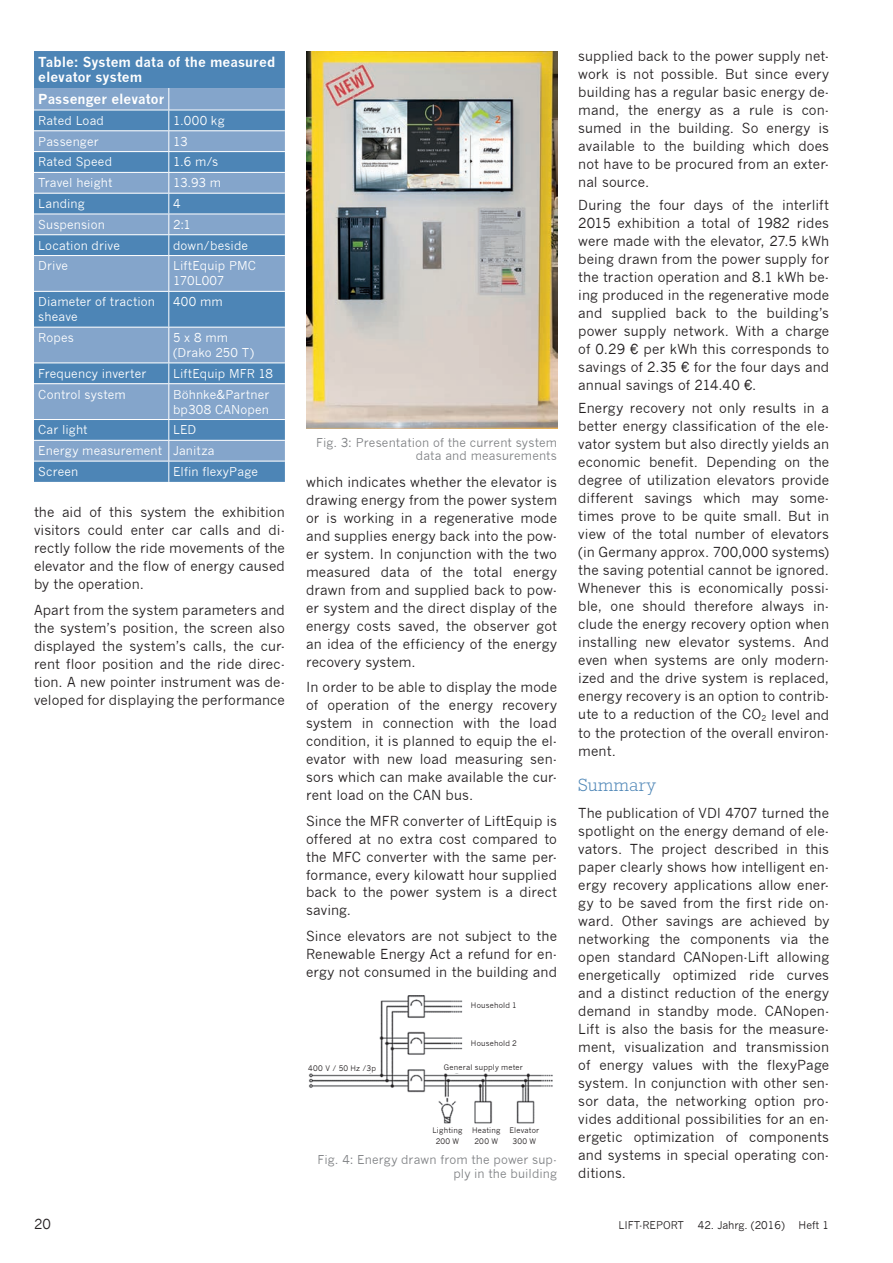
<style>
.page{position:relative;width:893px;height:1263px;background:#fff}
.page>*{position:absolute;margin:0;border:0;box-sizing:border-box;transform-origin:0 0}
.t1{font:300 18px "Rockwell";letter-spacing:.025em;color:#4d85b6}
.t2{font:13.5px/18px "News Gothic";letter-spacing:.005em;color:#231f20;text-align:justify}
.t3{font:700 13.5px/15px "News Gothic";letter-spacing:.005em;color:#fff}
.t4{font:12px/15px "News Gothic";letter-spacing:.01em;color:#fff}
.t5{font:12px/13.5px "News Gothic";letter-spacing:.01em;color:#808285;text-align:right}
.t6{font:10.5px "News Gothic";color:#231f20}
.t7{font:7.5px/10.5px "News Gothic";letter-spacing:.025em;color:#231f20;text-align:center}
</style>
<div class="page">
<img style="left:306px;top:51px;width:251px;height:378px">
<img style="left:308px;top:995px;width:245px;height:129px">
<div style="left:306px;top:1061px;width:71px;height:12px;background:#fff"></div>
<div style="left:441px;top:1062px;width:86px;height:11px;background:#fff"></div>
<div style="left:469px;top:1000px;width:52px;height:49px;background:#fff"></div>
<div style="left:34px;top:51px;width:251px;height:431px;background:#4d85b6"></div>
<svg style="left:34px;top:88px;width:251px;height:373px;background:#6e98c2"></svg>
<hr style="left:34px;top:110px;width:135px;height:1px;background:#fff">
<hr style="left:169px;top:110px;width:116px;height:1px;background:#fff">
<hr style="left:34px;top:130px;width:135px;height:1px;background:#fff">
<hr style="left:169px;top:130px;width:116px;height:1px;background:#fff">
<hr style="left:34px;top:151px;width:135px;height:1px;background:#fff">
<hr style="left:169px;top:151px;width:116px;height:1px;background:#fff">
<hr style="left:34px;top:172px;width:135px;height:1px;background:#fff">
<hr style="left:169px;top:172px;width:116px;height:1px;background:#fff">
<hr style="left:34px;top:193px;width:135px;height:1px;background:#fff">
<hr style="left:169px;top:193px;width:116px;height:1px;background:#fff">
<hr style="left:34px;top:214px;width:135px;height:1px;background:#fff">
<hr style="left:169px;top:214px;width:116px;height:1px;background:#fff">
<hr style="left:34px;top:234px;width:135px;height:1px;background:#fff">
<hr style="left:169px;top:234px;width:116px;height:1px;background:#fff">
<svg style="left:168px;top:88px;width:1px;height:167px"></svg>
<hr style="left:34px;top:255px;width:135px;height:1px;background:#fff">
<hr style="left:169px;top:255px;width:116px;height:1px;background:#fff">
<hr style="left:168px;top:256px;width:1px;height:35px;background:#fff">
<hr style="left:34px;top:291px;width:135px;height:1px;background:#fff">
<hr style="left:169px;top:291px;width:116px;height:1px;background:#fff">
<hr style="left:168px;top:292px;width:1px;height:35px;background:#fff">
<hr style="left:34px;top:327px;width:135px;height:1px;background:#fff">
<hr style="left:169px;top:327px;width:116px;height:1px;background:#fff">
<hr style="left:168px;top:327px;width:1px;height:36px;background:#fff">
<hr style="left:34px;top:363px;width:135px;height:1px;background:#fff">
<hr style="left:169px;top:363px;width:116px;height:1px;background:#fff">
<svg style="left:168px;top:363px;width:1px;height:20px"></svg>
<hr style="left:34px;top:383px;width:135px;height:1px;background:#fff">
<hr style="left:169px;top:383px;width:116px;height:1px;background:#fff">
<hr style="left:168px;top:384px;width:1px;height:35px;background:#fff">
<hr style="left:34px;top:419px;width:135px;height:1px;background:#fff">
<hr style="left:169px;top:419px;width:116px;height:1px;background:#fff">
<hr style="left:34px;top:440px;width:135px;height:1px;background:#fff">
<hr style="left:169px;top:440px;width:116px;height:1px;background:#fff">
<hr style="left:34px;top:461px;width:135px;height:1px;background:#fff">
<hr style="left:169px;top:461px;width:116px;height:1px;background:#fff">
<svg style="left:168px;top:420px;width:1px;height:62px"></svg>
<p class="t3" style="left:38px;top:54px;width:239px">Table: System data of the measured elevator system</p>
<p class="t3" style="left:38px;top:91px;width:128px">Passenger elevator</p>
<p class="t4" style="left:38px;top:113px;width:67px">Rated Load</p>
<p class="t4" style="left:173px;top:113px;width:53px">1.000 kg</p>
<p class="t4" style="left:38px;top:134px;width:62px">Passenger</p>
<p class="t4" style="left:173px;top:134px;width:16px">13</p>
<p class="t4" style="left:38px;top:155px;width:75px">Rated Speed</p>
<p class="t4" style="left:173px;top:155px;width:47px">1.6 m/s</p>
<p class="t4" style="left:38px;top:175px;width:76px">Travel height</p>
<p class="t4" style="left:173px;top:175px;width:50px">13.93 m</p>
<p class="t4" style="left:38px;top:196px;width:48px">Landing</p>
<p class="t4" style="left:173px;top:196px;width:9px">4</p>
<p class="t4" style="left:38px;top:217px;width:68px">Suspension</p>
<p class="t4" style="left:173px;top:217px;width:20px">2:1</p>
<p class="t4" style="left:38px;top:238px;width:83px">Location drive</p>
<p class="t4" style="left:173px;top:238px;width:77px">down/beside</p>
<p class="t4" style="left:38px;top:259px;width:31px">Drive</p>
<p class="t4" style="left:173px;top:259px;width:84px">LiftEquip PMC<br>170L007</p>
<p class="t4" style="left:38px;top:294px;width:118px">Diameter of traction sheave</p>
<p class="t4" style="left:173px;top:294px;width:51px">400 mm</p>
<p class="t4" style="left:38px;top:330px;width:37px">Ropes</p>
<p class="t4" style="left:173px;top:330px;width:83px">5 x 8 mm (Drako 250 T)</p>
<p class="t4" style="left:38px;top:366px;width:110px">Frequency inverter</p>
<p class="t4" style="left:173px;top:366px;width:102px">LiftEquip MFR 18</p>
<p class="t4" style="left:38px;top:387px;width:89px">Control system</p>
<p class="t4" style="left:173px;top:387px;width:98px">Böhnke&amp;Partner bp308 CANopen</p>
<p class="t4" style="left:38px;top:422px;width:51px">Car light</p>
<p class="t4" style="left:38px;top:420px;width:178px;line-height:20.9px;text-indent:135px">LED<br>Energy measurement Janitza<br>Screen</p>
<p class="t4" style="left:173px;top:464px;width:86px">Elfin flexyPage</p>
<p class="t2" style="left:34px;top:503px;width:252px">the aid of this system the exhibition visitors could enter car calls and di&shy;rectly follow the ride movements of the elevator and the flow of energy caused by the operation.</p>
<p class="t2" style="left:34px;top:601px;width:252px">Apart from the system parameters and the system’s position, the screen also displayed the system’s calls, the cur&shy;rent floor position and the ride direc&shy;tion. A new pointer instrument was de&shy;veloped for displaying the performance</p>
<p class="t5" style="left:316px;top:436px;width:242px">Fig. 3: Presentation of the current system data and measurements</p>
<p class="t2" style="left:306px;top:473px;width:252px">which indicates whether the elevator is drawing energy from the power system or is working in a regenerative mode and supplies energy back into the pow&shy;er system. In conjunction with the two measured data of the total energy drawn from and supplied back to pow&shy;er system and the direct display of the energy costs saved, the observer got an idea of the efficiency of the energy recovery system.</p>
<p class="t2" style="left:306px;top:678px;width:252px">In order to be able to display the mode of operation of the energy recovery system in connection with the load condition, it is planned to equip the el&shy;evator with new load measuring sen&shy;sors which can make available the cur&shy;rent load on the CAN bus.</p>
<p class="t2" style="left:306px;top:812px;width:252px">Since the MFR converter of LiftEquip is offered at no extra cost compared to the MFC converter with the same per&shy;formance, every kilowatt hour supplied back to the power system is a direct saving.</p>
<p class="t2" style="left:306px;top:927px;width:252px">Since elevators are not subject to the Renewable Energy Act a refund for en&shy;ergy not consumed in the building and</p>
<p class="t7" style="left:471px;top:1000px;width:48px">Household 1</p>
<p class="t7" style="left:471px;top:1038px;width:48px">Household 2</p>
<p class="t7" style="left:308px;top:1063px;width:69px">400 V / 50 Hz /3p</p>
<p class="t7" style="left:444px;top:1062px;width:80px">General supply meter</p>
<p class="t7" style="left:433px;top:1125px;width:31px">Lighting<br>200 W</p>
<p class="t7" style="left:472px;top:1125px;width:30px">Heating<br>200 W</p>
<p class="t7" style="left:509px;top:1125px;width:31px">Elevator<br>300 W</p>
<p class="t5" style="left:318px;top:1153px;width:241px">Fig. 4: Energy drawn from the power sup&shy;ply in the building</p>
<p class="t2" style="left:578px;top:47px;width:252px">supplied back to the power supply net&shy;work is not possible. But since every building has a regular basic energy de&shy;mand, the energy as a rule is con&shy;sumed in the building. So energy is available to the building which does not have to be procured from an exter&shy;nal source.</p>
<p class="t2" style="left:578px;top:196px;width:252px">During the four days of the interlift 2015 exhibition a total of 1982 rides were made with the elevator, 27.5 kWh being drawn from the power supply for the traction operation and 8.1 kWh be&shy;ing produced in the regenerative mode and supplied back to the building’s power supply network. With a charge of 0.29 € per kWh this corresponds to savings of 2.35 € for the four days and annual savings of 214.40 €.</p>
<p class="t2" style="left:578px;top:399px;width:252px">Energy recovery not only results in a better energy classification of the ele&shy;vator system but also directly yields an economic benefit. Depending on the degree of utilization elevators provide different savings which may some&shy;times prove to be quite small. But in view of the total number of elevators (in Germany approx. 700,000 systems) the saving potential cannot be ignored.<br>Whenever this is economically possi&shy;ble, one should therefore always in&shy;clude the energy recovery option when installing new elevator systems. And even when systems are only modern&shy;ized and the drive system is replaced, energy recovery is an option to contrib&shy;ute to a reduction of the CO<sub>2</sub> level and to the protection of the overall environ&shy;ment.</p>
<h1 class="t1" style="left:578px;top:775px;width:79px">Summary</h1>
<p class="t2" style="left:578px;top:804px;width:252px">The publication of VDI 4707 turned the spotlight on the energy demand of ele&shy;vators. The project described in this paper clearly shows how intelligent en&shy;ergy recovery applications allow ener&shy;gy to be saved from the first ride on&shy;ward. Other savings are achieved by networking the components via the open standard CANopen-Lift allowing energetically optimized ride curves and a distinct reduction of the energy demand in standby mode. CANopen-Lift is also the basis for the measure&shy;ment, visualization and transmission of energy values with the flexyPage system. In conjunction with other sen&shy;sor data, the networking option pro&shy;vides additional possibilities for an en&shy;ergetic optimization of components and systems in special operating con&shy;ditions.</p>
<p class="t2" style="left:34px;top:1215px;width:18px">20</p>
<p class="t6" style="left:618px;top:1219px;width:67px">LIFT-REPORT</p>
<p class="t6" style="left:698px;top:1219px;width:89px">42. Jahrg. (2016)</p>
<p class="t6" style="left:799px;top:1219px;width:32px">Heft 1</p>
</div>
